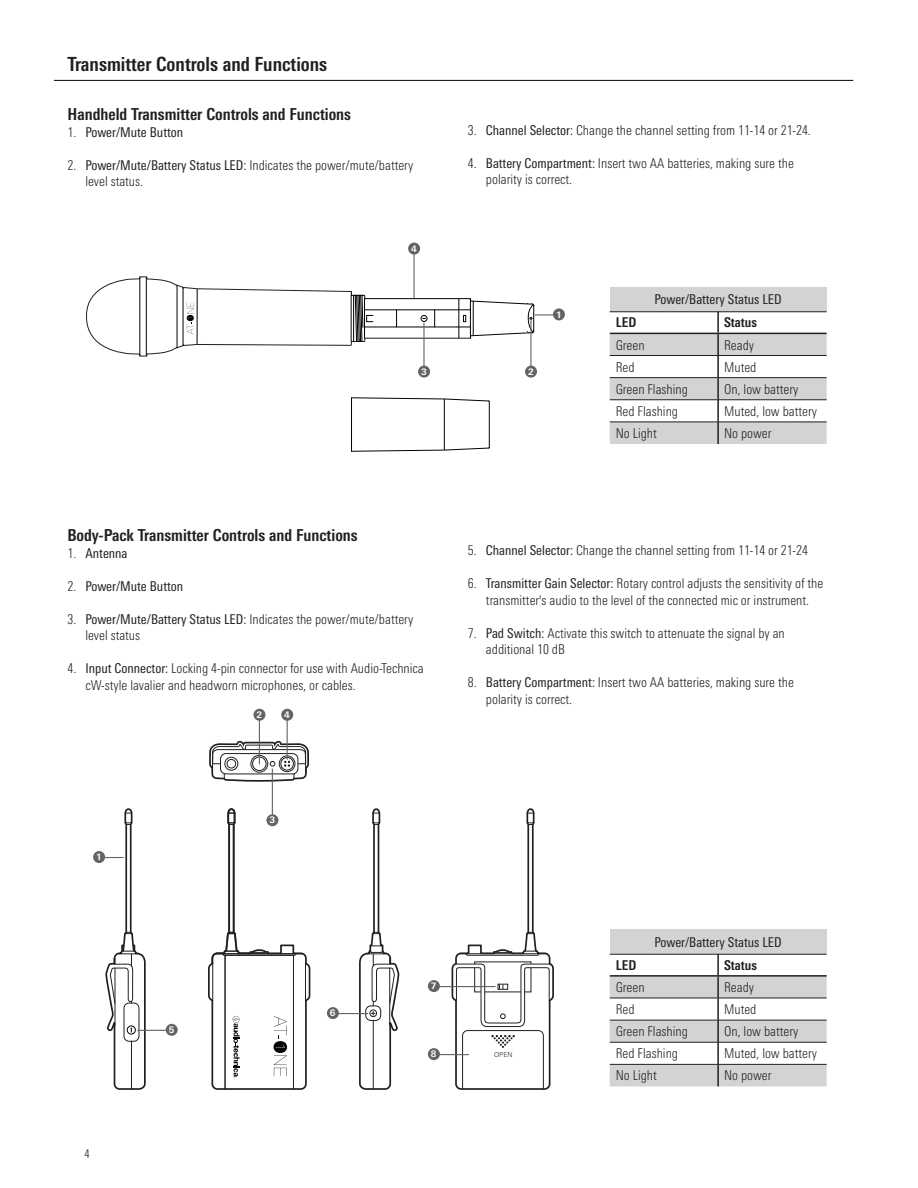
<style>
.page{position:relative;width:918px;height:1188px;background:#fff}
.page>*{position:absolute;margin:0;border:0;box-sizing:border-box;transform-origin:0 0}
.t1{font:700 condensed 19.5px "Univers Next Pro";color:#231f20}
.t2{font:700 condensed 16.5px "Univers Next Pro";color:#231f20}
.t3{font:300 condensed 13.5px/16.5px "Univers Next Pro";color:#231f20}
.t4{font:condensed 13.5px "Univers Next Pro";color:#231f20}
.t5{font:700 condensed 13.5px "Univers Next Pro";color:#231f20}
.t6{font:300 condensed 12px "Univers Next Pro";color:#231f20}
.t7{font:700 9px "Univers Next Pro";color:#fff}
.t8{font:300 6.75px "Univers Next Pro";color:#231f20}
.s1{font-weight:300}
.s2{font-weight:400}
</style>
<div class="page">
<hr style="left:54px;top:80px;width:799px;height:1px;background:#231f20">
<svg style="left:209px;top:741px;width:100px;height:41px"></svg>
<svg style="left:208px;top:807px;width:103px;height:283px"></svg>
<svg style="left:451px;top:808px;width:103px;height:282px"></svg>
<svg style="left:358px;top:808px;width:42px;height:282px"></svg>
<svg style="left:610px;top:334px;width:217px;height:110px"></svg>
<hr style="left:717px;top:311px;width:2px;height:22px;background:#231f20">
<hr style="left:610px;top:333px;width:108px;height:1px;background:#231f20">
<hr style="left:718px;top:333px;width:109px;height:1px;background:#231f20">
<hr style="left:717px;top:334px;width:2px;height:21px;background:#231f20">
<hr style="left:717px;top:356px;width:2px;height:21px;background:#231f20">
<hr style="left:717px;top:378px;width:2px;height:22px;background:#231f20">
<hr style="left:717px;top:400px;width:2px;height:22px;background:#231f20">
<hr style="left:717px;top:422px;width:2px;height:22px;background:#231f20">
<hr style="left:610px;top:355px;width:108px;height:1px;background:#231f20">
<hr style="left:718px;top:355px;width:109px;height:1px;background:#231f20">
<hr style="left:610px;top:377px;width:108px;height:1px;background:#231f20">
<hr style="left:718px;top:377px;width:109px;height:1px;background:#231f20">
<hr style="left:610px;top:400px;width:108px;height:1px;background:#231f20">
<hr style="left:718px;top:400px;width:109px;height:1px;background:#231f20">
<hr style="left:610px;top:422px;width:108px;height:1px;background:#231f20">
<hr style="left:718px;top:422px;width:109px;height:1px;background:#231f20">
<div style="left:610px;top:287px;width:217px;height:25px;background:#d1d3d4"></div>
<hr style="left:610px;top:312px;width:217px;height:1px;background:#231f20">
<svg style="left:610px;top:977px;width:217px;height:109px"></svg>
<hr style="left:717px;top:954px;width:2px;height:21px;background:#231f20">
<hr style="left:610px;top:975px;width:108px;height:2px;background:#231f20">
<hr style="left:718px;top:975px;width:109px;height:2px;background:#231f20">
<hr style="left:717px;top:977px;width:2px;height:21px;background:#231f20">
<hr style="left:717px;top:998px;width:2px;height:22px;background:#231f20">
<hr style="left:717px;top:1020px;width:2px;height:22px;background:#231f20">
<hr style="left:717px;top:1042px;width:2px;height:22px;background:#231f20">
<hr style="left:717px;top:1065px;width:2px;height:21px;background:#231f20">
<hr style="left:610px;top:998px;width:108px;height:1px;background:#231f20">
<hr style="left:718px;top:998px;width:109px;height:1px;background:#231f20">
<hr style="left:610px;top:1020px;width:108px;height:1px;background:#231f20">
<hr style="left:718px;top:1020px;width:109px;height:1px;background:#231f20">
<hr style="left:610px;top:1042px;width:108px;height:1px;background:#231f20">
<hr style="left:718px;top:1042px;width:109px;height:1px;background:#231f20">
<hr style="left:610px;top:1064px;width:108px;height:1px;background:#231f20">
<hr style="left:718px;top:1064px;width:109px;height:1px;background:#231f20">
<div style="left:610px;top:930px;width:217px;height:24px;background:#d1d3d4"></div>
<hr style="left:610px;top:954px;width:217px;height:1px;background:#231f20">
<svg style="left:351px;top:446px;width:139px;height:6px"></svg>
<svg style="left:351px;top:397px;width:139px;height:6px"></svg>
<hr style="left:489px;top:402px;width:1px;height:45px;background:#010203">
<hr style="left:351px;top:398px;width:1px;height:53px;background:#010203">
<hr style="left:444px;top:399px;width:1px;height:51px;background:#010203">
<div style="left:553px;top:308px;width:12px;height:12px;background:#636466;border-radius:50%"></div>
<svg style="left:86px;top:276px;width:473px;height:81px"></svg>
<div style="left:93px;top:851px;width:12px;height:12px;background:#636466;border-radius:50%"></div>
<svg style="left:100px;top:808px;width:47px;height:282px"></svg>
<div style="left:327px;top:1007px;width:12px;height:12px;background:#636466;border-radius:50%"></div>
<hr style="left:334px;top:1013px;width:34px;height:1px;background:#636466">
<div style="left:428px;top:1048px;width:12px;height:12px;background:#636466;border-radius:50%"></div>
<hr style="left:435px;top:1054px;width:34px;height:1px;background:#636466">
<div style="left:428px;top:980px;width:12px;height:12px;background:#636466;border-radius:50%"></div>
<hr style="left:435px;top:986px;width:60px;height:1px;background:#636466">
<div style="left:418px;top:366px;width:12px;height:12px;background:#636466;border-radius:50%"></div>
<hr style="left:423px;top:323px;width:2px;height:49px;background:#636466">
<div style="left:525px;top:366px;width:12px;height:12px;background:#636466;border-radius:50%"></div>
<hr style="left:530px;top:320px;width:2px;height:52px;background:#636466">
<div style="left:408px;top:243px;width:12px;height:12px;background:#636466;border-radius:50%"></div>
<hr style="left:413px;top:248px;width:2px;height:50px;background:#636466">
<div style="left:166px;top:1024px;width:12px;height:12px;background:#636466;border-radius:50%"></div>
<hr style="left:138px;top:1030px;width:33px;height:1px;background:#636466">
<div style="left:253px;top:709px;width:12px;height:12px;background:#636466;border-radius:50%"></div>
<hr style="left:259px;top:715px;width:1px;height:49px;background:#636466">
<div style="left:281px;top:709px;width:12px;height:12px;background:#636466;border-radius:50%"></div>
<hr style="left:287px;top:715px;width:1px;height:44px;background:#636466">
<div style="left:266px;top:814px;width:12px;height:12px;background:#636466;border-radius:50%"></div>
<hr style="left:272px;top:769px;width:1px;height:52px;background:#636466">
<h1 class="t1" style="left:68px;top:52px;width:261px">Transmitter Controls and Functions</h1>
<p class="t2" style="left:68px;top:105px;width:285px">Handheld Transmitter Controls and Functions</p>
<p class="t4" style="left:68px;top:124px;width:117px"><span class="s1">1.</span> Power/Mute Button</p>
<p class="t3" style="left:85px;top:157px;width:329px;text-indent:-18px">2. <span class="s2">Power/Mute/Battery Status LED:</span> Indicates the power/mute/battery level status.</p>
<p class="t7" style="left:411px;top:243px;width:7px">4</p>
<p class="t3" style="left:468px;top:122px;width:344px">3. <span class="s2">Channel Selector:</span> Change the channel setting from 11-14 or 21-24.</p>
<p class="t3" style="left:486px;top:155px;width:309px;text-indent:-18px">4. <span class="s2">Battery Compartment:</span> Insert two AA batteries, making sure the polarity is correct.</p>
<p class="t4" style="left:655px;top:292px;width:129px">Power/Battery Status LED</p>
<p class="t7" style="left:421px;top:366px;width:7px">3</p>
<p class="t7" style="left:528px;top:366px;width:7px">2</p>
<p class="t7" style="left:556px;top:309px;width:7px">1</p>
<p class="t5" style="left:616px;top:315px;width:22px">LED</p>
<p class="t5" style="left:724px;top:315px;width:34px">Status</p>
<p class="t3" style="left:616px;top:336px;width:30px">Green</p>
<p class="t3" style="left:724px;top:336px;width:32px">Ready</p>
<p class="t3" style="left:616px;top:359px;width:20px">Red</p>
<p class="t3" style="left:724px;top:359px;width:34px">Muted</p>
<p class="t3" style="left:616px;top:381px;width:74px">Green Flashing</p>
<p class="t3" style="left:724px;top:381px;width:76px">On, low battery</p>
<p class="t3" style="left:616px;top:403px;width:64px">Red Flashing</p>
<p class="t3" style="left:724px;top:403px;width:94px">Muted, low battery</p>
<p class="t3" style="left:616px;top:425px;width:43px">No Light</p>
<p class="t3" style="left:724px;top:425px;width:49px">No power</p>
<p class="t2" style="left:68px;top:525px;width:292px">Body-Pack Transmitter Controls and Functions</p>
<p class="t4" style="left:68px;top:545px;width:62px"><span class="s1">1.</span> Antenna</p>
<p class="t4" style="left:68px;top:578px;width:117px"><span class="s1">2.</span> Power/Mute Button</p>
<p class="t3" style="left:85px;top:610px;width:329px;text-indent:-18px">3. <span class="s2">Power/Mute/Battery Status LED:</span> Indicates the power/mute/battery level status</p>
<p class="t3" style="left:85px;top:660px;width:340px;text-indent:-18px">4. <span class="s2">Input Connector:</span> Locking 4-pin connector for use with Audio-Technica cW-style lavalier and headworn microphones, or cables.</p>
<p class="t7" style="left:257px;top:709px;width:7px">2</p>
<p class="t7" style="left:284px;top:709px;width:7px">4</p>
<p class="t3" style="left:468px;top:542px;width:341px">5. <span class="s2">Channel Selector:</span> Change the channel setting from 11-14 or 21-24</p>
<p class="t3" style="left:468px;top:575px;width:357px;text-align:center">6. <span class="s2">Transmitter Gain Selector:</span> Rotary control adjusts the sensitivity of the transmitter's audio to the level of the connected mic or instrument.</p>
<p class="t3" style="left:486px;top:625px;width:300px;text-indent:-18px">7. <span class="s2">Pad Switch:</span> Activate this switch to attenuate the signal by an additional 10 dB</p>
<p class="t3" style="left:486px;top:674px;width:309px;text-indent:-18px">8. <span class="s2">Battery Compartment:</span> Insert two AA batteries, making sure the polarity is correct.</p>
<p class="t7" style="left:96px;top:852px;width:7px">1</p>
<p class="t6" style="left:85px;top:1146px;width:7px">4</p>
<p class="t7" style="left:169px;top:1024px;width:7px">5</p>
<p class="t7" style="left:270px;top:815px;width:7px">3</p>
<p class="t7" style="left:330px;top:1008px;width:7px">6</p>
<p class="t7" style="left:431px;top:981px;width:7px">7</p>
<p class="t7" style="left:431px;top:1049px;width:7px">8</p>
<p class="t8" style="left:494px;top:1051px;width:20px">OPEN</p>
<p class="t4" style="left:655px;top:934px;width:129px">Power/Battery Status LED</p>
<p class="t5" style="left:616px;top:957px;width:22px">LED</p>
<p class="t5" style="left:724px;top:957px;width:34px">Status</p>
<p class="t3" style="left:616px;top:979px;width:30px">Green</p>
<p class="t3" style="left:724px;top:979px;width:32px">Ready</p>
<p class="t3" style="left:616px;top:1001px;width:20px">Red</p>
<p class="t3" style="left:724px;top:1001px;width:34px">Muted</p>
<p class="t3" style="left:616px;top:1023px;width:74px">Green Flashing</p>
<p class="t3" style="left:724px;top:1023px;width:76px">On, low battery</p>
<p class="t3" style="left:616px;top:1045px;width:64px">Red Flashing</p>
<p class="t3" style="left:724px;top:1045px;width:94px">Muted, low battery</p>
<p class="t3" style="left:616px;top:1067px;width:43px">No Light</p>
<p class="t3" style="left:724px;top:1067px;width:49px">No power</p>
</div>
